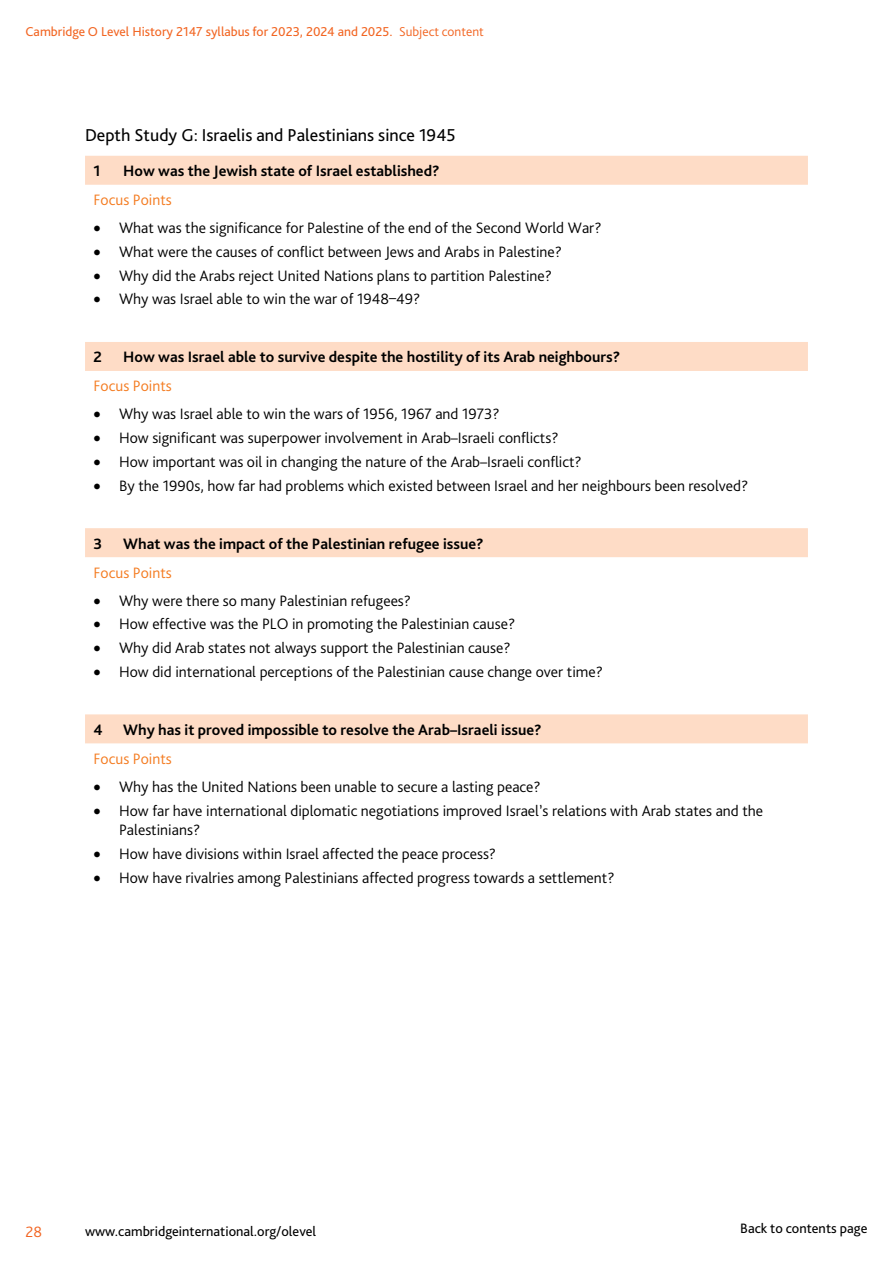
<style>
.page{position:relative;width:893px;height:1263px;background:#fff}
.page>*{position:absolute;margin:0;border:0;box-sizing:border-box;transform-origin:0 0}
.t1{font:18px "Bliss Pro";color:#000}
.t2{font:300 15.75px/19.5px "Bliss Pro";color:#000}
.t3{font:700 15.75px "Bliss Pro";color:#000}
.t4{font:300 15.75px "Bliss Pro";color:#f47b20}
.t5{font:300 15.75px "Bliss Pro";color:#f26522}
.t6{font:14.25px "Bliss Pro";color:#000}
.t7{font:13.5px "Bliss Pro";color:#f26522}
.s1{font-weight:300}
</style>
<div class="page">
<svg style="left:85px;top:156px;width:723px;height:587px"></svg>
<p class="t7" style="left:26px;top:23px;width:460px">Cambridge O Level History 2147 syllabus for 2023, 2024 and 2025. <span class="s1">Subject content</span></p>
<p class="t1" style="left:85px;top:124px;width:372px">Depth Study G: Israelis and Palestinians since 1945</p>
<p class="t3" style="left:94px;top:161px;width:9px">1</p>
<p class="t3" style="left:123px;top:161px;width:318px">How was the Jewish state of Israel established?</p>
<p class="t4" style="left:94px;top:190px;width:80px">Focus Points</p>
<p class="t2" style="left:94px;top:218px;width:509px">• What was the significance for Palestine of the end of the Second World War?</p>
<p class="t2" style="left:94px;top:242px;width:470px">• What were the causes of conflict between Jews and Arabs in Palestine?</p>
<p class="t2" style="left:94px;top:266px;width:460px">• Why did the Arabs reject United Nations plans to partition Palestine?</p>
<p class="t2" style="left:94px;top:289px;width:328px">• Why was Israel able to win the war of 1948–49?</p>
<p class="t3" style="left:94px;top:347px;width:10px">2</p>
<p class="t3" style="left:123px;top:347px;width:499px">How was Israel able to survive despite the hostility of its Arab neighbours?</p>
<p class="t4" style="left:94px;top:376px;width:80px">Focus Points</p>
<p class="t2" style="left:94px;top:404px;width:408px">• Why was Israel able to win the wars of 1956, 1967 and 1973?</p>
<p class="t2" style="left:94px;top:428px;width:466px">• How significant was superpower involvement in Arab–Israeli conflicts?</p>
<p class="t2" style="left:94px;top:452px;width:490px">• How important was oil in changing the nature of the Arab–Israeli conflict?</p>
<p class="t2" style="left:94px;top:476px;width:656px">• By the 1990s, how far had problems which existed between Israel and her neighbours been resolved?</p>
<p class="t3" style="left:94px;top:534px;width:10px">3</p>
<p class="t3" style="left:123px;top:534px;width:362px">What was the impact of the Palestinian refugee issue?</p>
<p class="t4" style="left:94px;top:563px;width:80px">Focus Points</p>
<p class="t2" style="left:94px;top:591px;width:319px">• Why were there so many Palestinian refugees?</p>
<p class="t2" style="left:94px;top:614px;width:423px">• How effective was the PLO in promoting the Palestinian cause?</p>
<p class="t2" style="left:94px;top:638px;width:418px">• Why did Arab states not always support the Palestinian cause?</p>
<p class="t2" style="left:94px;top:662px;width:511px">• How did international perceptions of the Palestinian cause change over time?</p>
<p class="t3" style="left:94px;top:720px;width:11px">4</p>
<p class="t3" style="left:123px;top:720px;width:420px">Why has it proved impossible to resolve the Arab–Israeli issue?</p>
<p class="t4" style="left:94px;top:749px;width:80px">Focus Points</p>
<p class="t2" style="left:94px;top:777px;width:449px">• Why has the United Nations been unable to secure a lasting peace?</p>
<p class="t2" style="left:119px;top:801px;width:646px;text-indent:-26px">• How far have international diplomatic negotiations improved Israel’s relations with Arab states and the<br>Palestinians?</p>
<p class="t2" style="left:94px;top:844px;width:404px">• How have divisions within Israel affected the peace process?</p>
<p class="t2" style="left:94px;top:868px;width:522px">• How have rivalries among Palestinians affected progress towards a settlement?</p>
<p class="t5" style="left:26px;top:1222px;width:18px">28</p>
<p class="t6" style="left:85px;top:1222px;width:233px">www.cambridgeinternational.org/olevel</p>
<p class="t6" style="left:740px;top:1219px;width:129px">Back to contents page</p>
</div>
